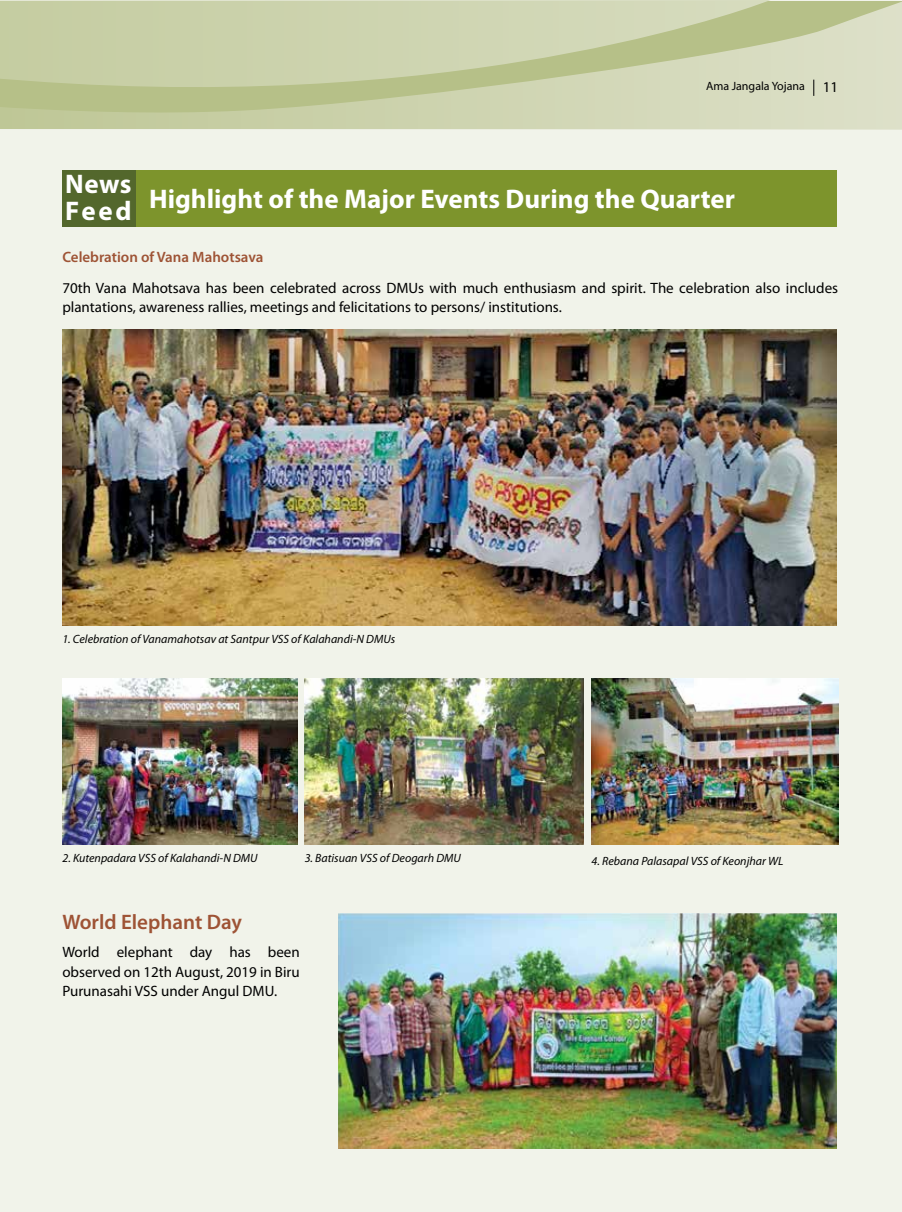
<style>
.page{position:relative;width:902px;height:1212px;background:#fff}
.page>*{position:absolute;margin:0;border:0;box-sizing:border-box;transform-origin:0 0}
.t1{font:700 27px "Myriad Pro";color:#fff}
.t2{font:600 21px "Myriad Pro";color:#9e5335}
.t3{font:15px/19.5px "Myriad Pro";color:#000}
.t4{font:600 15px "Myriad Pro";color:#9e5335}
.t5{font:italic 12px "Myriad Pro";color:#000}
.t6{font:12px "Myriad Pro";color:#000}
.s1{font-size:15px}
</style>
<div class="page">
<div style="left:0;top:0;width:901px;height:1212px;background:#f1f3ea"></div>
<svg style="left:0;top:0;width:770px;height:2px"></svg>
<svg style="left:0;top:2px;width:901px;height:128px"></svg>
<svg style="left:813px;top:80px;width:1px;height:16px"></svg>
<img style="left:62px;top:329px;width:774px;height:297px">
<div style="left:62px;top:170px;width:774px;height:56px;background:#7d942c"></div>
<div style="left:62px;top:170px;width:74px;height:56px;background:#53672c"></div>
<img style="left:62px;top:678px;width:235px;height:166px">
<img style="left:304px;top:678px;width:279px;height:166px">
<img style="left:591px;top:678px;width:247px;height:166px">
<img style="left:338px;top:913px;width:498px;height:235px">
<p class="t6" style="left:706px;top:78px;width:134px">Ama Jangala Yojana <span class="s1">11</span></p>
<h1 class="t1" style="left:65px;top:168px;width:68px">News</h1>
<h1 class="t1" style="left:65px;top:184px;width:671px">Feed Highlight of the Major Events During the Quarter</h1>
<p class="t4" style="left:62px;top:247px;width:203px">Celebration of Vana Mahotsava</p>
<p class="t3" style="left:62px;top:278px;width:777px;line-height:18.8px">70th Vana Mahotsava has been celebrated across DMUs with much enthusiasm and spirit. The celebration also includes plantations, awareness rallies, meetings and felicitations to persons/ institutions.</p>
<p class="t5" style="left:62px;top:632px;width:334px">1. Celebration of Vanamahotsav at Santpur VSS of Kalahandi-N DMUs</p>
<p class="t5" style="left:62px;top:851px;width:197px">2. Kutenpadara VSS of Kalahandi-N DMU</p>
<p class="t5" style="left:304px;top:851px;width:158px">3. Batisuan VSS of Deogarh DMU</p>
<h2 class="t2" style="left:62px;top:909px;width:181px">World Elephant Day</h2>
<p class="t3" style="left:62px;top:942px;width:239px;text-align:justify">World elephant day has been observed on 12th August, 2019 in Biru Purunasahi VSS under Angul DMU.</p>
<p class="t5" style="left:591px;top:853px;width:193px">4. Rebana Palasapal VSS of Keonjhar WL</p>
</div>
